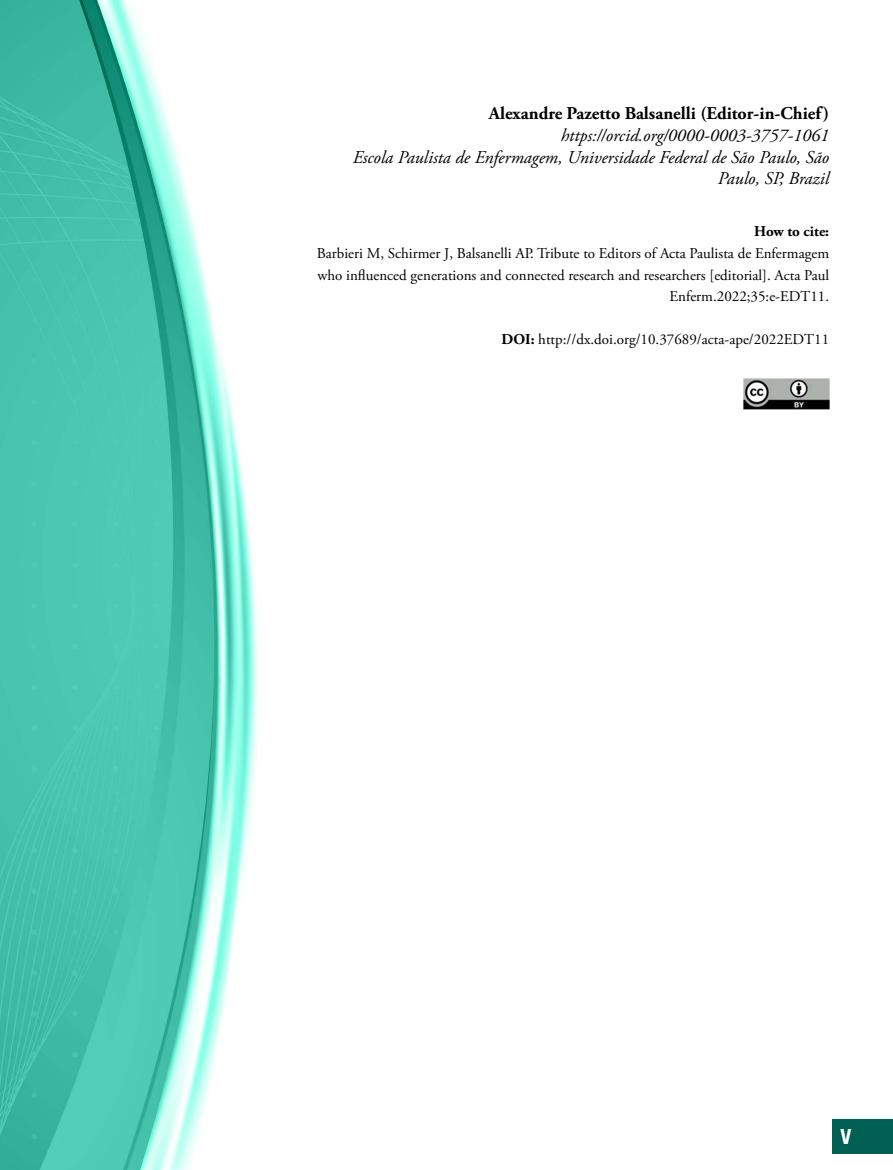
<style>
.page{position:relative;width:893px;height:1170px;background:#fff}
.page>*{position:absolute;margin:0;border:0;box-sizing:border-box;transform-origin:0 0}
.t1{font:700 condensed 21px "Helvetica Neue LT Std";color:#fff}
.t2{font:italic 18px/21.6px "Adobe Garamond Pro";color:#000;text-align:right}
.t3{font:700 18px "Adobe Garamond Pro";color:#000}
.t4{font:15px/21.6px "Adobe Garamond Pro";color:#000;text-align:right}
.t5{font:700 15px "Adobe Garamond Pro";color:#000}
.s1{font-weight:700}
</style>
<div class="page">
<div style="left:832px;top:1118px;width:61px;height:35px;background:#006053"></div>
<img style="left:0;top:0;width:258px;height:1169px">
<img style="left:743px;top:378px;width:86px;height:31px">
<p class="t3" style="left:489px;top:103px;width:342px">Alexandre Pazetto Balsanelli (Editor-in-Chief)</p>
<p class="t2" style="left:353px;top:125px;width:478px">https://orcid.org/0000-0003-3757-1061<br>Escola Paulista de Enfermagem, Universidade Federal de São Paulo, São<br>Paulo, SP, Brazil</p>
<p class="t5" style="left:754px;top:223px;width:76px">How to cite:</p>
<p class="t4" style="left:317px;top:243px;width:514px">Barbieri M, Schirmer J, Balsanelli AP. Tribute to Editors of Acta Paulista de Enfermagem who influenced generations and connected research and researchers [editorial]. Acta Paul<br>Enferm.2022;35:e-EDT11.</p>
<p class="t4" style="left:501px;top:329px;width:329px"><span class="s1">DOI:</span> http://dx.doi.org/10.37689/acta-ape/2022EDT11</p>
<h1 class="t1" style="left:841px;top:1123px;width:12px">V</h1>
</div>
